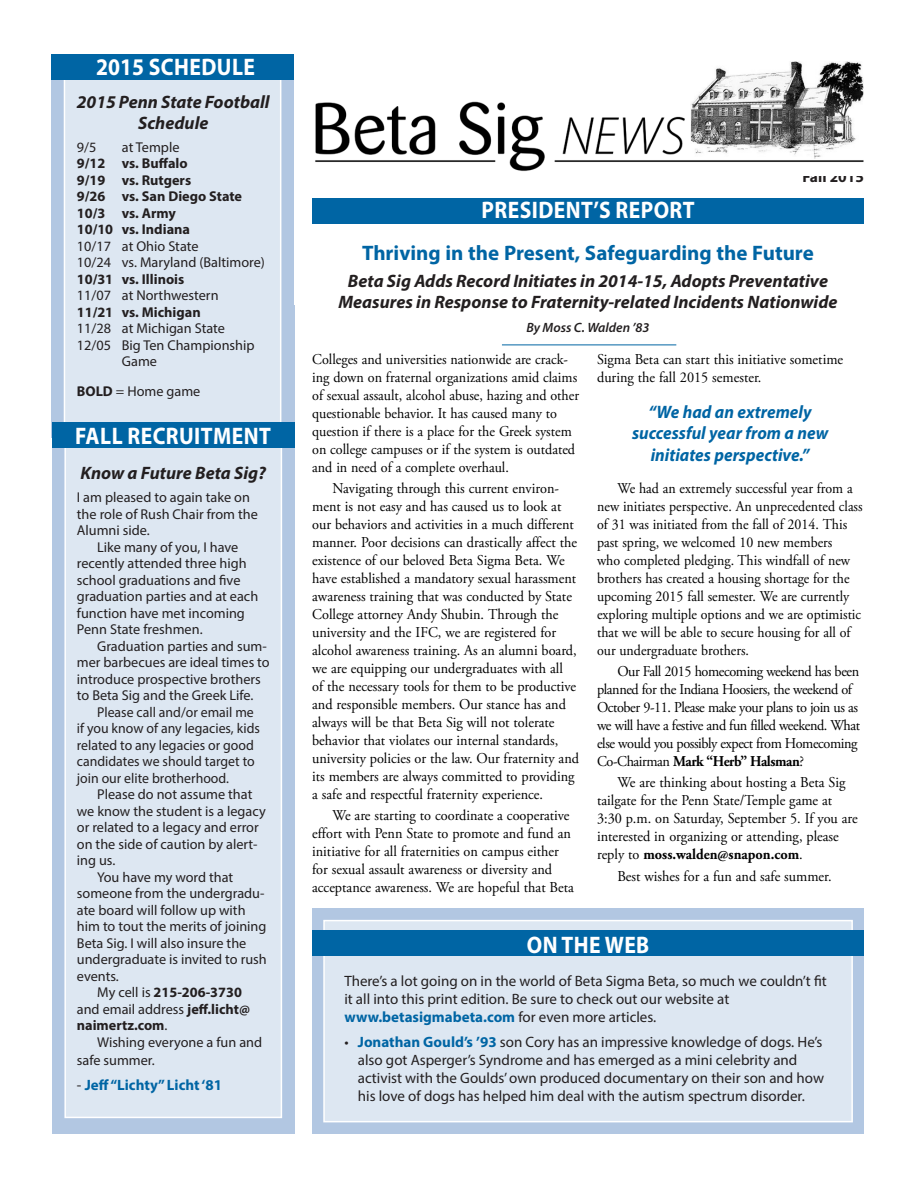
<style>
.page{position:relative;width:918px;height:1188px;background:#fff}
.page>*{position:absolute;margin:0;border:0;box-sizing:border-box;transform-origin:0 0}
.t1{font:700 24px "Myriad Pro";letter-spacing:.02em;color:#fff;scale:.9 1}
.t2{font:700 21px "Myriad Pro";color:#0065a4}
.t3{font:italic 700 18px/21px "Myriad Pro";color:#231f20;text-align:center}
.t4{font:italic 700 18px/21.6px "Myriad Pro";color:#0065a4;text-align:center;scale:.95 1}
.t5{font:700 15.45px "Myriad Pro";color:#231f20}
.t6{font:15px/18px "Adobe Garamond Pro";color:#000;scale:.95 1}
.t7{font:15px/18px "Myriad Pro";color:#231f20}
.t8{font:15px/18px "Adobe Garamond Pro";color:#000;scale:.93 1}
.t9{font:15px/18px "Adobe Garamond Pro";color:#000;scale:.94 1}
.t10{font:15px/18px "Adobe Garamond Pro";letter-spacing:-.03em;color:#000;scale:.95 1}
.t11{font:700 15px "Myriad Pro";color:#0065a4}
.t12{font:14.25px/16.5px "Myriad Pro";color:#231f20}
.t13{font:700 14.25px/16.5px "Myriad Pro";color:#231f20}
.t14{font:italic 600 13.5px "Myriad Pro";color:#231f20}
.s1{font-weight:700}
.s2{font-weight:400}
.s3{font-weight:400;color:#231f20}
.s4{font-weight:700;color:#0065a4}
</style>
<div class="page">
<div style="left:312px;top:198px;width:552px;height:26px;background:#0065a4"></div>
<div style="left:52px;top:306px;width:243px;height:828px;background:#b2c7e2"></div>
<div style="left:64px;top:321px;width:218px;height:797px;background:#dde7f2;border:2px solid #fff"></div>
<div style="left:312px;top:908px;width:552px;height:226px;background:#b2c7e2"></div>
<div style="left:323px;top:920px;width:530px;height:202px;background:#dde7f2;border:2px solid #fff"></div>
<hr style="left:502px;top:345px;width:174px;height:1px;background:#0065a4">
<div style="left:51px;top:65px;width:243px;height:372px;background:#b2c7e2"></div>
<div style="left:64px;top:78px;width:217px;height:346px;background:#dde7f2;border:2px solid #fff"></div>
<div style="left:51px;top:54px;width:243px;height:26px;background:#0065a4"></div>
<div style="left:52px;top:422px;width:243px;height:26px;background:#0065a4"></div>
<div style="left:312px;top:930px;width:552px;height:26px;background:#0065a4"></div>
<img style="left:315px;top:101px;width:549px;height:70px">
<img style="left:690px;top:62px;width:174px;height:97px">
<h1 class="t1" style="left:96px;top:52px;width:178px">2015 SCHEDULE</h1>
<p class="t3" style="left:77px;top:91px;width:194px">2015 Penn State Football<br>Schedule</p>
<p class="t12" style="left:77px;top:139px;width:21px">9/5</p>
<p class="t12" style="left:122px;top:139px;width:59px">at Temple</p>
<p class="t13" style="left:77px;top:155px;width:167px">9/12 vs. Buffalo<br>9/19 vs. Rutgers<br>9/26 vs. San Diego State<br>10/3 vs. Army<br>10/10 vs. Indiana</p>
<p class="t12" style="left:77px;top:238px;width:190px">10/17 at Ohio State<br>10/24 vs. Maryland (Baltimore)</p>
<p class="t13" style="left:77px;top:270px;width:109px">10/31 vs. Illinois</p>
<p class="t12" style="left:77px;top:287px;width:143px">11/07 at Northwestern</p>
<p class="t13" style="left:77px;top:303px;width:125px">11/21 vs. Michigan</p>
<p class="t12" style="left:77px;top:320px;width:150px">11/28 at Michigan State</p>
<p class="t12" style="left:77px;top:337px;width:179px">12/05 Big Ten Championship</p>
<p class="t12" style="left:122px;top:353px;width:37px">Game</p>
<p class="t12" style="left:77px;top:383px;width:125px"><span class="s1">BOLD</span> = Home game</p>
<h1 class="t1" style="left:75px;top:420px;width:219px">FALL RECRUITMENT</h1>
<p class="t3" style="left:80px;top:462px;width:187px">Know a Future Beta Sig?</p>
<p class="t12" style="left:77px;top:489px;width:182px">I am pleased to again take on the role of Rush Chair from the<br>Alumni side.</p>
<p class="t12" style="left:77px;top:539px;width:183px;text-indent:20px">Like many of you, I have recently attended three high school graduations and five graduation parties and at each function have met incoming<br>Penn State freshmen.</p>
<p class="t12" style="left:77px;top:638px;width:194px;text-indent:20px">Graduation parties and sum&shy;mer barbecues are ideal times to introduce prospective brothers to Beta Sig and the Greek Life.</p>
<p class="t12" style="left:77px;top:704px;width:185px;text-indent:20px">Please call and/or email me if you know of any legacies, kids related to any legacies or good candidates we should target to join our elite brotherhood.</p>
<p class="t12" style="left:97px;top:786px;width:157px">Please do not assume that</p>
<p class="t12" style="left:77px;top:803px;width:190px">we know the student is a legacy</p>
<p class="t12" style="left:77px;top:819px;width:183px">or related to a legacy and error</p>
<p class="t12" style="left:77px;top:836px;width:182px">on the side of caution by alert-</p>
<p class="t12" style="left:77px;top:852px;width:40px">ing us.</p>
<p class="t12" style="left:97px;top:869px;width:138px">You have my word that</p>
<p class="t12" style="left:77px;top:885px;width:189px">someone from the undergradu-</p>
<p class="t12" style="left:77px;top:902px;width:170px">ate board will follow up with</p>
<p class="t12" style="left:77px;top:918px;width:191px">him to tout the merits of joining</p>
<p class="t12" style="left:77px;top:935px;width:171px">Beta Sig. I will also insure the</p>
<p class="t12" style="left:77px;top:951px;width:191px">undergraduate is invited to rush</p>
<p class="t12" style="left:77px;top:968px;width:43px">events.</p>
<p class="t13" style="left:97px;top:984px;width:146px"><span class="s2">My cell is</span> 215-206-3730</p>
<p class="t12" style="left:77px;top:1001px;width:175px">and email address <span class="s1">jeff.licht@</span></p>
<p class="t13" style="left:77px;top:1017px;width:92px">naimertz.com<span class="s2">.</span></p>
<p class="t12" style="left:97px;top:1034px;width:167px">Wishing everyone a fun and</p>
<p class="t12" style="left:77px;top:1052px;width:79px">safe summer.</p>
<p class="t11" style="left:77px;top:1075px;width:147px"><span class="s3">-</span> Jeff “Lichty” Licht ‘81</p>
<h1 class="t1" style="left:482px;top:195px;width:238px">PRESIDENT’S REPORT</h1>
<p class="t5" style="left:802px;top:167px;width:63px">Fall 2015</p>
<h2 class="t2" style="left:362px;top:239px;width:453px">Thriving in the Present, Safeguarding the Future</h2>
<p class="t3" style="left:338px;top:270px;width:501px">Beta Sig Adds Record Initiates in 2014-15, Adopts Preventative<br>Measures in Response to Fraternity-related Incidents Nationwide</p>
<p class="t14" style="left:526px;top:318px;width:125px">By Moss C. Walden ’83</p>
<p class="t9" style="left:312px;top:351px;width:285px">Colleges and universities nationwide are crack&shy;ing down on fraternal organizations amid claims of sexual assault, alcohol abuse, hazing and other questionable behavior. It has caused many to question if there is a place for the Greek system on college campuses or if the system is outdated and in need of a complete overhaul.</p>
<p class="t6" style="left:312px;top:480px;width:282px;text-indent:20px">Navigating through this current environ&shy;ment is not easy and has caused us to look at our behaviors and activities in a much different manner. Poor decisions can drastically affect the existence of our beloved Beta Sigma Beta. We have established a mandatory sexual harassment awareness training that was conducted by State College attorney Andy Shubin. Through the university and the IFC, we are registered for alcohol awareness training. As an alumni board, we are equipping our undergraduates with all<br>of the necessary tools for them to be productive and responsible members. Our stance has and always will be that Beta Sig will not tolerate behavior that violates our internal standards, university policies or the law. Our fraternity and its members are always committed to providing a safe and respectful fraternity experience.</p>
<p class="t6" style="left:312px;top:807px;width:277px;text-indent:20px">We are starting to coordinate a cooperative effort with Penn State to promote and fund an initiative for all fraternities on campus either for sexual assault awareness or diversity and acceptance awareness. We are hopeful that Beta</p>
<p class="t6" style="left:597px;top:351px;width:261px">Sigma Beta can start this initiative sometime during the fall 2015 semester.</p>
<p class="t4" style="left:632px;top:400px;width:208px">“We had an extremely successful year from a new initiates perspective.”</p>
<p class="t8" style="left:597px;top:480px;width:287px;text-indent:20px">We had an extremely successful year from a new initiates perspective. An unprecedented class of 31 was initiated from the fall of 2014. This past spring, we welcomed 10 new members<br>who completed pledging. This windfall of new brothers has created a housing shortage for the upcoming 2015 fall semester. We are currently exploring multiple options and we are optimistic that we will be able to secure housing for all of our undergraduate brothers.</p>
<p class="t10" style="left:597px;top:663px;width:278px;text-indent:20px">Our Fall 2015 homecoming weekend has been planned for the Indiana Hoosiers, the weekend of October 9-11. Please make your plans to join us as we will have a festive and fun filled weekend. What else would you possibly expect from Homecoming Co-Chairman <span class="s1">Mark “Herb” Halsman</span>?</p>
<p class="t6" style="left:597px;top:774px;width:276px;text-indent:20px">We are thinking about hosting a Beta Sig tailgate for the Penn State/Temple game at 3:30 p.m. on Saturday, September 5. If you are interested in organizing or attending, please reply to <span class="s1">moss.walden@snapon.com</span>.</p>
<p class="t6" style="left:617px;top:868px;width:227px">Best wishes for a fun and safe summer.</p>
<h1 class="t1" style="left:527px;top:929px;width:138px">ON THE WEB</h1>
<p class="t7" style="left:344px;top:972px;width:484px">There’s a lot going on in the world of Beta Sigma Beta, so much we couldn’t fit it all into this print edition. Be sure to check out our website at <span class="s4">www.betasigmabeta.com</span> for even more articles.</p>
<p class="t7" style="left:358px;top:1033px;width:468px;text-indent:-13px">• <span class="s4">Jonathan Gould’s ’93</span> son Cory has an impressive knowledge of dogs. He’s also got Asperger’s Syndrome and has emerged as a mini celebrity and activist with the Goulds’ own produced documentary on their son and how his love of dogs has helped him deal with the autism spectrum disorder.</p>
</div>
